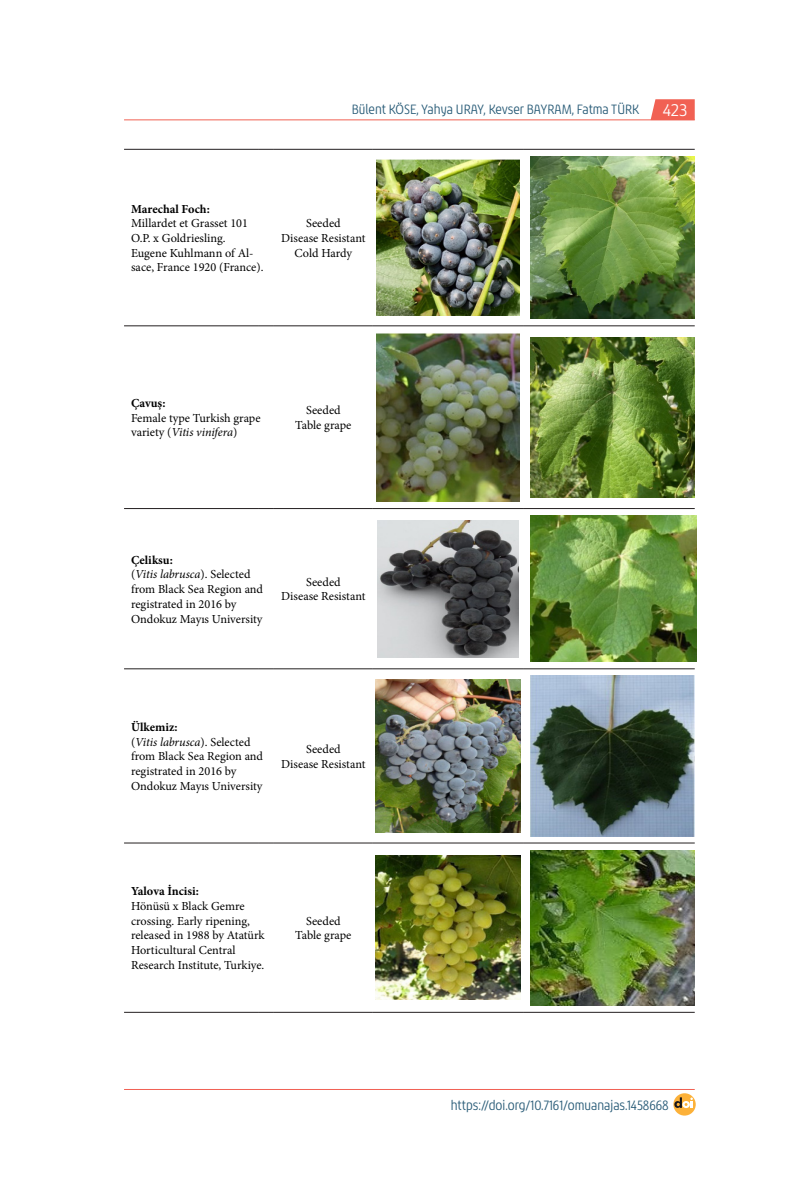
<style>
.page{position:relative;width:794px;height:1191px;background:#fff}
.page>*{position:absolute;margin:0;border:0;box-sizing:border-box;transform-origin:0 0}
.t1{font:17.5px "Chypre Nor Boo";color:#fff}
.t2{font:14px "Chypre Con Boo";color:#285b77}
.Table_Paragraph{font:12.25px/14.7px "Minion Pro";color:#000}
.s1{font-weight:700}
.s2{font-style:italic}
</style>
<div class="page">
<svg style="left:650px;top:99px;width:44px;height:21px"></svg>
<hr style="left:124px;top:120px;width:570px;height:1px;background:#f16153">
<hr style="left:124px;top:1089px;width:570px;height:1px;background:#f16153">
<div style="left:673px;top:1093px;width:22px;height:22px;background:#fcb139;border-radius:50%"></div>
<svg style="left:674px;top:1097px;width:19px;height:11px"></svg>
<hr style="left:124px;top:149px;width:134px;height:1px;background:#231f20">
<svg style="left:258px;top:149px;width:16px;height:1px"></svg>
<hr style="left:274px;top:149px;width:99px;height:1px;background:#231f20">
<hr style="left:373px;top:149px;width:150px;height:1px;background:#231f20">
<hr style="left:523px;top:149px;width:171px;height:1px;background:#231f20">
<hr style="left:124px;top:508px;width:134px;height:1px;background:#231f20">
<svg style="left:258px;top:508px;width:16px;height:1px"></svg>
<hr style="left:274px;top:508px;width:99px;height:1px;background:#231f20">
<hr style="left:373px;top:508px;width:150px;height:1px;background:#231f20">
<hr style="left:523px;top:508px;width:171px;height:1px;background:#231f20">
<hr style="left:124px;top:668px;width:134px;height:1px;background:#231f20">
<svg style="left:258px;top:668px;width:16px;height:1px"></svg>
<hr style="left:274px;top:668px;width:99px;height:1px;background:#231f20">
<hr style="left:373px;top:668px;width:150px;height:1px;background:#231f20">
<hr style="left:523px;top:668px;width:171px;height:1px;background:#231f20">
<hr style="left:124px;top:842px;width:134px;height:1px;background:#231f20">
<svg style="left:258px;top:842px;width:16px;height:1px"></svg>
<hr style="left:274px;top:842px;width:99px;height:1px;background:#231f20">
<hr style="left:373px;top:842px;width:150px;height:1px;background:#231f20">
<hr style="left:523px;top:842px;width:171px;height:1px;background:#231f20">
<hr style="left:124px;top:1012px;width:134px;height:1px;background:#231f20">
<svg style="left:258px;top:1012px;width:16px;height:1px"></svg>
<hr style="left:274px;top:1012px;width:99px;height:1px;background:#231f20">
<hr style="left:373px;top:1012px;width:150px;height:1px;background:#231f20">
<hr style="left:523px;top:1012px;width:171px;height:1px;background:#231f20">
<hr style="left:124px;top:325px;width:134px;height:1px;background:#231f20">
<svg style="left:258px;top:325px;width:16px;height:1px"></svg>
<hr style="left:274px;top:325px;width:99px;height:1px;background:#231f20">
<hr style="left:373px;top:325px;width:150px;height:1px;background:#231f20">
<hr style="left:523px;top:325px;width:171px;height:1px;background:#231f20">
<img style="left:376px;top:160px;width:144px;height:155px">
<img style="left:530px;top:156px;width:164px;height:163px">
<img style="left:376px;top:333px;width:143px;height:168px">
<img style="left:530px;top:337px;width:164px;height:160px">
<img style="left:377px;top:520px;width:141px;height:137px">
<img style="left:530px;top:515px;width:166px;height:147px">
<img style="left:375px;top:679px;width:145px;height:153px">
<img style="left:530px;top:676px;width:164px;height:160px">
<img style="left:375px;top:855px;width:145px;height:144px">
<img style="left:530px;top:850px;width:164px;height:155px">
<p class="t2" style="left:352px;top:101px;width:289px">Bülent KÖSE, Yahya URAY, Kevser BAYRAM, Fatma TÜRK</p>
<h1 class="t1" style="left:663px;top:100px;width:26px">423</h1>
<p class="Table_Paragraph" style="left:131px;top:201px;width:134px"><span class="s1">Marechal Foch:<br></span>Millardet et Grasset 101<br>O.P. x Goldriesling.<br>Eugene Kuhlmann of Al&shy;sace, France 1920 (France).</p>
<p class="Table_Paragraph" style="left:281px;top:216px;width:86px;text-align:center">Seeded<br>Disease Resistant<br>Cold Hardy</p>
<p class="Table_Paragraph" style="left:131px;top:396px;width:131px"><span class="s1">Çavuş:<br></span>Female type Turkish grape variety (<span class="s2">Vitis vinifera</span>)</p>
<p class="Table_Paragraph" style="left:295px;top:403px;width:58px;text-align:center">Seeded<br>Table grape</p>
<p class="Table_Paragraph" style="left:131px;top:552px;width:133px"><span class="s1">Çeliksu:<br></span>(<span class="s2">Vitis labrusca</span>). Selected from Black Sea Region and registrated in 2016 by<br>Ondokuz Mayıs University</p>
<p class="Table_Paragraph" style="left:281px;top:574px;width:86px;text-align:center">Seeded<br>Disease Resistant</p>
<p class="Table_Paragraph" style="left:131px;top:719px;width:133px"><span class="s1">Ülkemiz:<br></span>(<span class="s2">Vitis labrusca</span>). Selected from Black Sea Region and registrated in 2016 by<br>Ondokuz Mayıs University</p>
<p class="Table_Paragraph" style="left:281px;top:742px;width:86px;text-align:center">Seeded<br>Disease Resistant</p>
<p class="Table_Paragraph" style="left:131px;top:884px;width:135px"><span class="s1">Yalova İncisi:<br></span>Hönüsü x Black Gemre crossing. Early ripening, released in 1988 by Atatürk<br>Horticultural Central<br>Research Institute, Turkiye.</p>
<p class="Table_Paragraph" style="left:295px;top:913px;width:58px;text-align:center">Seeded<br>Table grape</p>
<p class="t2" style="left:451px;top:1096px;width:220px">https://doi.org/10.7161/omuanajas.1458668</p>
</div>
